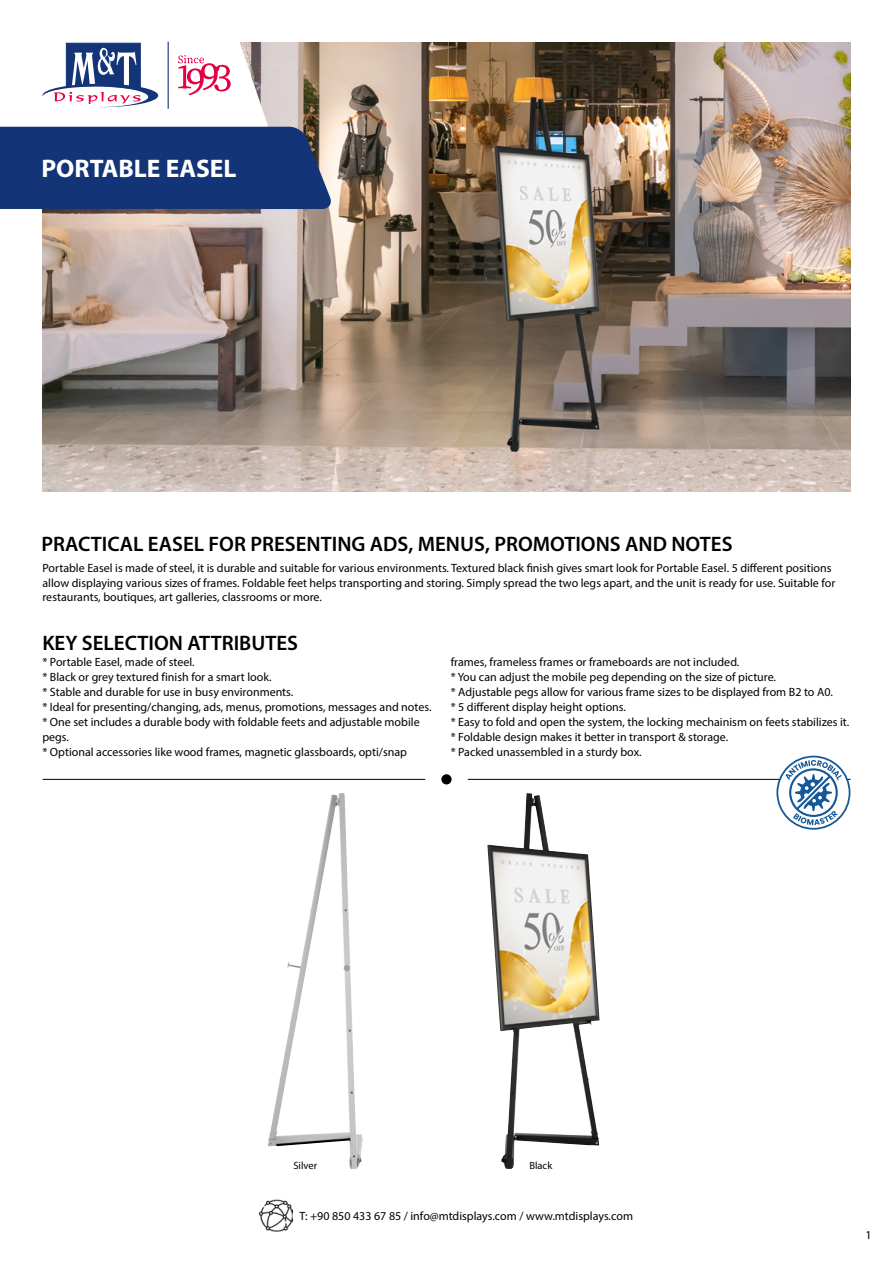
<style>
.page{position:relative;width:893px;height:1263px;background:#fff}
.page>*{position:absolute;margin:0;border:0;box-sizing:border-box;transform-origin:0 0}
.t1{font:700 25.5px "Myriad Pro";color:#fff}
.t2{font:600 21px "Myriad Pro";color:#000}
.t3{font:12px/15px "Myriad Pro";color:#000}
.t4{font:10.5px "Myriad Pro";color:#000}
</style>
<div class="page">
<img style="left:260px;top:1199px;width:33px;height:33px">
<hr style="left:43px;top:779px;width:382px;height:1px;background:#000">
<hr style="left:468px;top:779px;width:382px;height:1px;background:#000">
<div style="left:441px;top:774px;width:11px;height:10px;background:#000;border-radius:50%"></div>
<svg style="left:776px;top:756px;width:74px;height:74px"></svg>
<img style="left:268px;top:793px;width:95px;height:376px">
<img style="left:487px;top:793px;width:113px;height:376px">
<img style="left:43px;top:43px;width:807px;height:448px">
<svg style="left:0;top:41px;width:333px;height:168px"></svg>
<h1 class="t1" style="left:41px;top:152px;width:197px">PORTABLE EASEL</h1>
<h2 class="t2" style="left:41px;top:530px;width:693px">PRACTICAL EASEL FOR PRESENTING ADS, MENUS, PROMOTIONS AND NOTES</h2>
<p class="t3" style="left:43px;top:561px;width:794px;line-height:14.4px">Portable Easel is made of steel, it is durable and suitable for various environments. Textured black finish gives smart look for Portable Easel. 5 different positions allow displaying various sizes of frames. Foldable feet helps transporting and storing. Simply spread the two legs apart, and the unit is ready for use. Suitable for restaurants, boutiques, art galleries, classrooms or more.</p>
<h2 class="t2" style="left:42px;top:629px;width:257px">KEY SELECTION ATTRIBUTES</h2>
<p class="t3" style="left:42px;top:654px;width:391px">* Portable Easel, made of steel.<br>* Black or grey textured finish for a smart look.<br>* Stable and durable for use in busy environments.<br>* Ideal for presenting/changing, ads, menus, promotions, messages and notes. * One set includes a durable body with foldable feets and adjustable mobile pegs.<br>* Optional accessories like wood frames, magnetic glassboards, opti/snap</p>
<p class="t3" style="left:451px;top:654px;width:400px">frames, frameless frames or frameboards are not included.<br>* You can adjust the mobile peg depending on the size of picture.<br>* Adjustable pegs allow for various frame sizes to be displayed from B2 to A0.<br>* 5 different display height options.<br>* Easy to fold and open the system, the locking mechainism on feets stabilizes it. * Foldable design makes it better in transport &amp; storage.<br>* Packed unassembled in a sturdy box.</p>
<p class="t4" style="left:293px;top:1159px;width:25px">Silver</p>
<p class="t4" style="left:529px;top:1159px;width:24px">Black</p>
<p class="t3" style="left:299px;top:1208px;width:335px">T: +90 850 433 67 85 / info@mtdisplays.com / www.mtdisplays.com</p>
<p class="t3" style="left:865px;top:1227px;width:8px">1</p>
</div>
